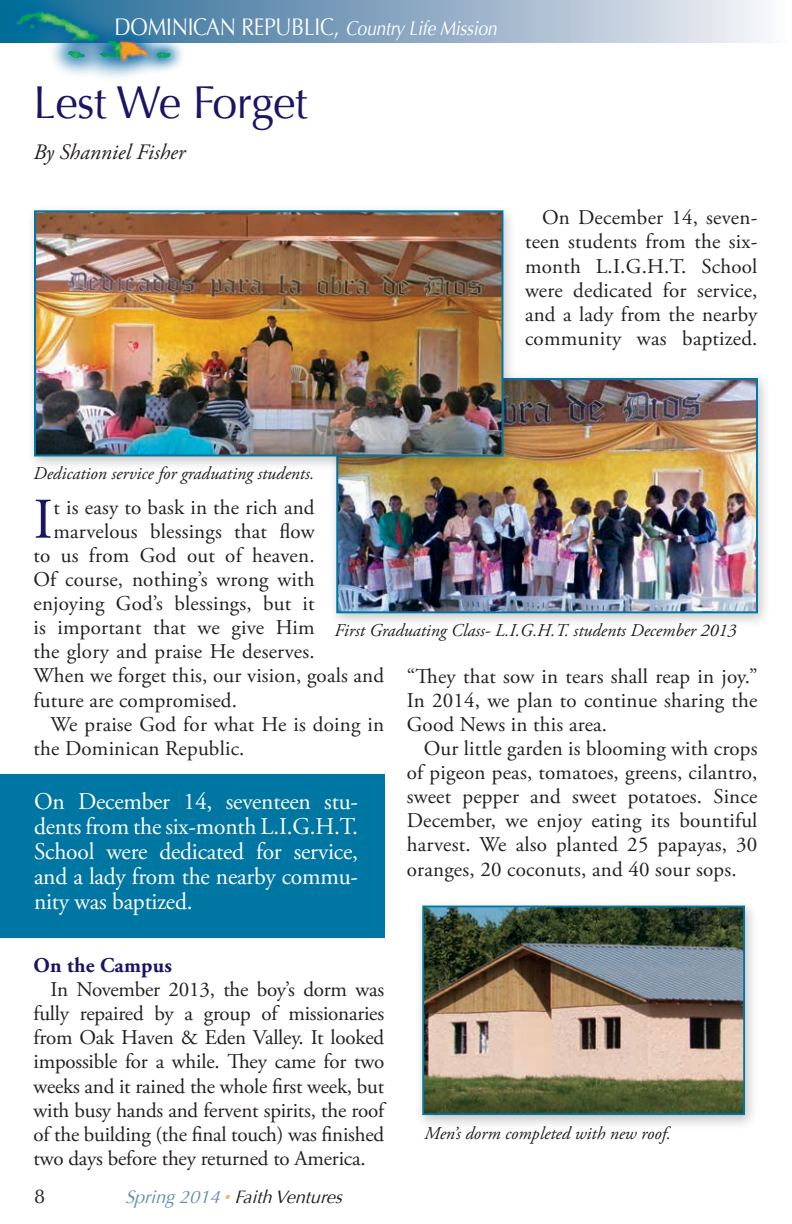
<style>
.page{position:relative;width:792px;height:1224px;background:#fff}
.page>*{position:absolute;margin:0;border:0;box-sizing:border-box;transform-origin:0 0}
.t1{font:57.4px "Adobe Garamond Pro";color:#1b1464}
.t2{font:46px "Optima";letter-spacing:-.01em;color:#1b1464}
.t3{font:24px/25px "Adobe Garamond Pro";letter-spacing:-.01em;color:#fff;text-align:justify}
.t4{font:24px "Optima";letter-spacing:-.01em;color:#fff;scale:.87 1}
.t5{font:italic 22px "Adobe Garamond Pro";color:#231f20}
.t6{font:21px/24.2px "Adobe Garamond Pro";letter-spacing:.01em;color:#231f20;text-align:justify}
.t7{font:700 21px "Adobe Garamond Pro";letter-spacing:.01em;color:#1b1464}
.t8{font:20px "Optima";color:#231f20}
.t9{font:italic 18px "Adobe Garamond Pro";color:#231f20}
.t10{font:italic 18px "Optima";color:#231f20}
.s1{font-style:italic;font-size:20px}
.s2{color:#638eb0}
.s3{font-size:12px;color:#ebb571}
</style>
<div class="page">
<svg style="left:222px;top:0;width:542px;height:43px;background:#a3b9ce"></svg>
<img style="left:0;top:0;width:222px;height:78px">
<div style="left:328px;top:371px;width:444px;height:257px;background:#231f20;opacity:.25"></div>
<img style="left:339px;top:381px;width:416px;height:229px">
<div style="left:336px;top:378px;width:422px;height:235px;border:2px solid #0076a3"></div>
<div style="left:414px;top:899px;width:345px;height:231px;background:#231f20;opacity:.25"></div>
<img style="left:425px;top:909px;width:317px;height:203px">
<div style="left:422px;top:906px;width:323px;height:209px;border:2px solid #0076a3"></div>
<div style="left:26px;top:204px;width:491px;height:268px;background:#231f20;opacity:.25"></div>
<img style="left:37px;top:213px;width:463px;height:240px">
<div style="left:34px;top:210px;width:469px;height:246px;border:2px solid #0076a3"></div>
<div style="left:0;top:774px;width:385px;height:164px;background:#0076a3"></div>
<p class="t4" style="left:115px;top:13px;width:446px">DOMINICAN REPUBLIC, <span class="s1">Country Life Mission</span></p>
<h2 class="t2" style="left:34px;top:76px;width:276px">Lest We Forget</h2>
<p class="t5" style="left:34px;top:139px;width:153px">By Shanniel Fisher</p>
<p class="t9" style="left:34px;top:462px;width:282px">Dedication service for graduating students.</p>
<p class="t6" style="left:525px;top:206px;width:234px;text-indent:17px">On December 14, seven&shy;teen students from the six&shy;month L.I.G.H.T. School were dedicated for service, and a lady from the nearby community was baptized.</p>
<h1 class="t1" style="left:34px;top:485px;width:21px">I</h1>
<p class="t6" style="left:53px;top:496px;width:263px">t is easy to bask in the rich and</p>
<p class="t6" style="left:53px;top:520px;width:263px">marvelous blessings that flow</p>
<p class="t6" style="left:34px;top:544px;width:283px">to us from God out of heaven.</p>
<p class="t6" style="left:34px;top:568px;width:283px">Of course, nothing’s wrong with</p>
<p class="t6" style="left:34px;top:592px;width:283px">enjoying God’s blessings, but it</p>
<p class="t6" style="left:34px;top:616px;width:283px">is important that we give Him</p>
<p class="t6" style="left:34px;top:640px;width:283px">the glory and praise He deserves.</p>
<p class="t6" style="left:34px;top:664px;width:352px">When we forget this, our vision, goals and</p>
<p class="t6" style="left:34px;top:689px;width:205px">future are compromised.</p>
<p class="t6" style="left:51px;top:713px;width:335px">We praise God for what He is doing in</p>
<p class="t6" style="left:34px;top:737px;width:213px">the Dominican Republic.</p>
<p class="t9" style="left:335px;top:620px;width:404px">First Graduating Class- L.I.G.H.T. students December 2013</p>
<p class="t6" style="left:407px;top:665px;width:352px">“They that sow in tears shall reap in joy.” In 2014, we plan to continue sharing the Good News in this area.</p>
<p class="t6" style="left:407px;top:737px;width:352px;text-indent:17px">Our little garden is blooming with crops of pigeon peas, tomatoes, greens, cilantro, sweet pepper and sweet potatoes. Since December, we enjoy eating its bountiful harvest. We also planted 25 papayas, 30 oranges, 20 coconuts, and 40 sour sops.</p>
<p class="t3" style="left:34px;top:790px;width:326px">On December 14, seventeen stu&shy;dents from the six-month L.I.G.H.T.<br>School were dedicated for service, and a lady from the nearby commu&shy;nity was baptized.</p>
<p class="t7" style="left:34px;top:953px;width:140px">On the Campus</p>
<p class="t6" style="left:34px;top:978px;width:352px;text-indent:17px">In November 2013, the boy’s dorm was fully repaired by a group of missionaries from Oak Haven &amp; Eden Valley. It looked impossible for a while. They came for two weeks and it rained the whole first week, but with busy hands and fervent spirits, the roof of the building (the final touch) was finished two days before they returned to America.</p>
<p class="t8" style="left:34px;top:1185px;width:13px">8</p>
<p class="t10" style="left:125px;top:1186px;width:224px"><span class="s2">Spring2014</span> <span class="s3">•</span>FaithVentures</p>
<p class="t9" style="left:424px;top:1122px;width:248px">Men’s dorm completed with new roof.</p>
</div>
